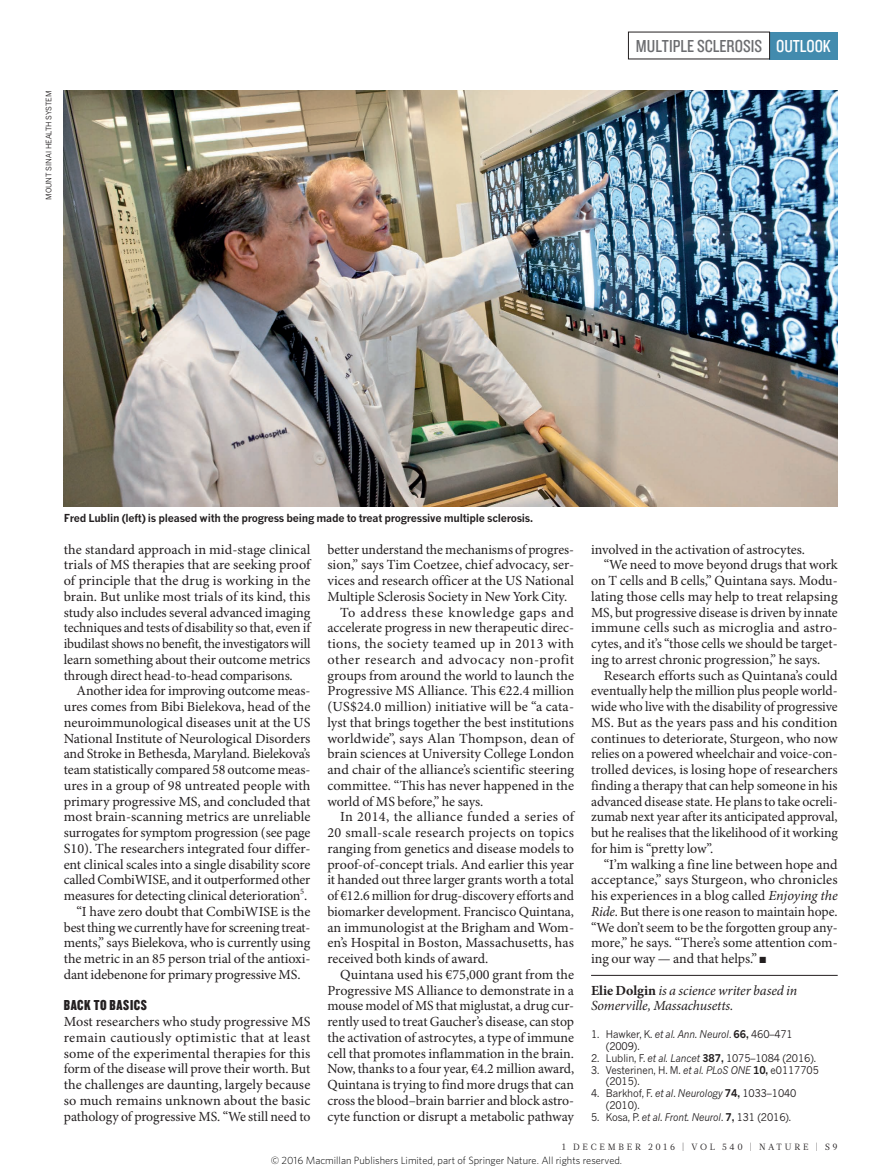
<style>
.page{position:relative;width:893px;height:1174px;background:#fff}
.page>*{position:absolute;margin:0;border:0;box-sizing:border-box;transform-origin:0 0}
.t1{font:18px "Knockout 29 Junior Ltweight";color:#6c6d70}
.t2{font:18px "Knockout 29 Junior Ltweight";color:#fff}
.CROSSHEAD{font:15px "Knockout 69 Full Liteweight";letter-spacing:.04em;color:#231f20}
.BODY_INDENT{font:13.95px/15.8px "Minion Pro";letter-spacing:-.005em;color:#231f20;text-align:justify}
.BODY_1ST_PARA{font:13.95px/15.8px "Minion Pro";color:#231f20;text-align:justify}
.AUTHOR_DETAILS{font:italic 13.95px/15.8px "Minion Pro";letter-spacing:-.01em;color:#231f20}
.PIC_CAPTION{font:700 10.8px "News Gothic MTOT";letter-spacing:-.02em;color:#231f20}
.REFS{font:10.5px/11.9px "News Gothic MTOT";letter-spacing:-.01em;color:#231f20;scale:.95 1}
.t3{font:300 10.5px "Whitney";color:#000}
.t4{font:9px "Glosa Math";letter-spacing:.305em;color:#231f20}
.PIC_CREDIT{font:7.5px "News Gothic MTOT";color:#231f20}
.s1{font-style:italic}
.s2{font-weight:700;font-style:normal}
.s3{font-weight:700}
</style>
<div class="page">
<img style="left:64px;top:91px;width:774px;height:415px">
<hr style="left:591px;top:975px;width:247px;height:1px;background:#231f20">
<div style="left:769px;top:32px;width:69px;height:27px;background:#428bae"></div>
<p class="PIC_CREDIT" style="left:44px;top:200px;width:111px;rotate:-90deg">MOUNT SINAI HEALTH SYSTEM</p>
<p class="t1" style="left:636px;top:34px;width:128px">MULTIPLE SCLEROSIS</p>
<p class="t2" style="left:776px;top:34px;width:56px">OUTLOOK</p>
<p class="PIC_CAPTION" style="left:64px;top:511px;width:471px">Fred Lublin (left) is pleased with the progress being made to treat progressive multiple sclerosis.</p>
<p class="BODY_INDENT" style="left:64px;top:542px;width:248px">the standard approach in mid-stage clinical trials of MS therapies that are seeking proof of principle that the drug is working in the brain. But unlike most trials of its kind, this study also includes several advanced imaging techniques and tests of disability so that, even if ibudilast shows no benefit, the investigators will learn something about their outcome metrics through direct head-to-head comparisons.</p>
<p class="BODY_INDENT" style="left:64px;top:683px;width:248px;text-indent:13px">Another idea for improving outcome meas&shy;ures comes from Bibi Bielekova, head of the neuroimmunological diseases unit at the US National Institute of Neurological Disorders and Stroke in Bethesda, Maryland. Bielekova’s team statistically compared 58 outcome meas&shy;ures in a group of 98 untreated people with primary progressive MS, and concluded that most brain-scanning metrics are unreliable surrogates for symptom progression (see page S10). The researchers integrated four differ&shy;ent clinical scales into a single disability score called CombiWISE, and it outperformed other measures for detecting clinical deterioration<sup>5</sup>.</p>
<p class="BODY_INDENT" style="left:64px;top:904px;width:248px;text-indent:13px">“I have zero doubt that CombiWISE is the best thing we currently have for screening treat&shy;ments,” says Bielekova, who is currently using the metric in an 85 person trial of the antioxi&shy;dant idebenone for primary progressive MS.</p>
<p class="CROSSHEAD" style="left:64px;top:996px;width:85px">BACK TO BASICS</p>
<p class="BODY_1ST_PARA" style="left:64px;top:1014px;width:248px">Most researchers who study progressive MS remain cautiously optimistic that at least some of the experimental therapies for this form of the disease will prove their worth. But the challenges are daunting, largely because so much remains unknown about the basic pathology of progressive MS. “We still need to</p>
<p class="BODY_1ST_PARA" style="left:327px;top:542px;width:248px">better understand the mechanisms of progres&shy;sion,” says Tim Coetzee, chief advocacy, ser&shy;vices and research officer at the US National Multiple Sclerosis Society in New York City.</p>
<p class="BODY_INDENT" style="left:327px;top:605px;width:248px;text-indent:13px">To address these knowledge gaps and accelerate progress in new therapeutic direc&shy;tions, the society teamed up in 2013 with other research and advocacy non-profit groups from around the world to launch the Progressive MS Alliance. This €22.4 million (US$24.0 million) initiative will be “a cata&shy;lyst that brings together the best institutions worldwide”, says Alan Thompson, dean of brain sciences at University College London and chair of the alliance’s scientific steering committee. “This has never happened in the world of MS before,” he says.</p>
<p class="BODY_INDENT" style="left:327px;top:809px;width:248px;text-indent:13px">In 2014, the alliance funded a series of 20 small-scale research projects on topics ranging from genetics and disease models to proof-of-concept trials. And earlier this year it handed out three larger grants worth a total of €12.6 million for drug-discovery efforts and biomarker development. Francisco Quintana, an immunologist at the Brigham and Wom&shy;en’s Hospital in Boston, Massachusetts, has received both kinds of award.</p>
<p class="BODY_INDENT" style="left:327px;top:967px;width:248px;text-indent:13px">Quintana used his €75,000 grant from the Progressive MS Alliance to demonstrate in a mouse model of MS that miglustat, a drug cur&shy;rently used to treat Gaucher’s disease, can stop the activation of astrocytes, a type of immune cell that promotes inflammation in the brain.<br>Now, thanks to a four year, €4.2 million award, Quintana is trying to find more drugs that can cross the blood–brain barrier and block astro&shy;cyte function or disrupt a metabolic pathway</p>
<p class="BODY_INDENT" style="left:591px;top:542px;width:215px">involved in the activation of astrocytes.</p>
<p class="BODY_INDENT" style="left:591px;top:557px;width:248px;text-indent:13px">“We need to move beyond drugs that work on T cells and B cells,” Quintana says. Modu&shy;lating those cells may help to treat relapsing MS, but progressive disease is driven by innate immune cells such as microglia and astro&shy;cytes, and it’s “those cells we should be target&shy;ing to arrest chronic progression,” he says.</p>
<p class="BODY_INDENT" style="left:591px;top:668px;width:248px;text-indent:13px">Research efforts such as Quintana’s could eventually help the million plus people world&shy;wide who live with the disability of progressive MS. But as the years pass and his condition continues to deteriorate, Sturgeon, who now relies on a powered wheelchair and voice-con&shy;trolled devices, is losing hope of researchers finding a therapy that can help someone in his advanced disease state. He plans to take ocreli&shy;zumab next year after its anticipated approval, but he realises that the likelihood of it working for him is “pretty low”.</p>
<p class="BODY_INDENT" style="left:591px;top:857px;width:248px;text-indent:13px">“I’m walking a fine line between hope and acceptance,” says Sturgeon, who chronicles his experiences in a blog called <span class="s1">Enjoying the Ride</span>. But there is one reason to maintain hope. “We don’t seem to be the forgotten group any&shy;more,” he says. “There’s some attention com&shy;ing our way — and that helps.” ■</p>
<p class="AUTHOR_DETAILS" style="left:591px;top:983px;width:208px"><span class="s2">Elie Dolgin</span> is a science writer based in<br>Somerville, Massachusetts.</p>
<p class="REFS" style="left:606px;top:1028px;width:198px;text-indent:-15px">1. Hawker, K. <span class="s1">et al. Ann. Neurol</span>. <span class="s3">66,</span> 460–471 (2009).</p>
<p class="REFS" style="left:591px;top:1052px;width:238px">2. Lublin, F. <span class="s1">et al. Lancet</span> <span class="s3">387,</span> 1075–1084 (2016).</p>
<p class="REFS" style="left:606px;top:1063px;width:226px;text-indent:-15px">3. Vesterinen, H. M. <span class="s1">et al. PLoS ONE</span> <span class="s3">10,</span> e0117705 (2015).</p>
<p class="REFS" style="left:606px;top:1087px;width:202px;text-indent:-15px">4. Barkhof, F. <span class="s1">et al</span>. <span class="s1">Neurology</span> <span class="s3">74,</span> 1033–1040 (2010).</p>
<p class="REFS" style="left:591px;top:1111px;width:212px">5. Kosa, P. <span class="s1">et al</span>. <span class="s1">Front. Neurol</span>. <span class="s3">7,</span> 131 (2016).</p>
<p class="t4" style="left:562px;top:1141px;width:277px">1 DECEMBER 2016 | VOL 540 | NATURE | S9</p>
<p class="t3" style="left:271px;top:1153px;width:353px">© 2016 Macmillan Publishers Limited, part of Springer Nature. All rights reserved.</p>
</div>
